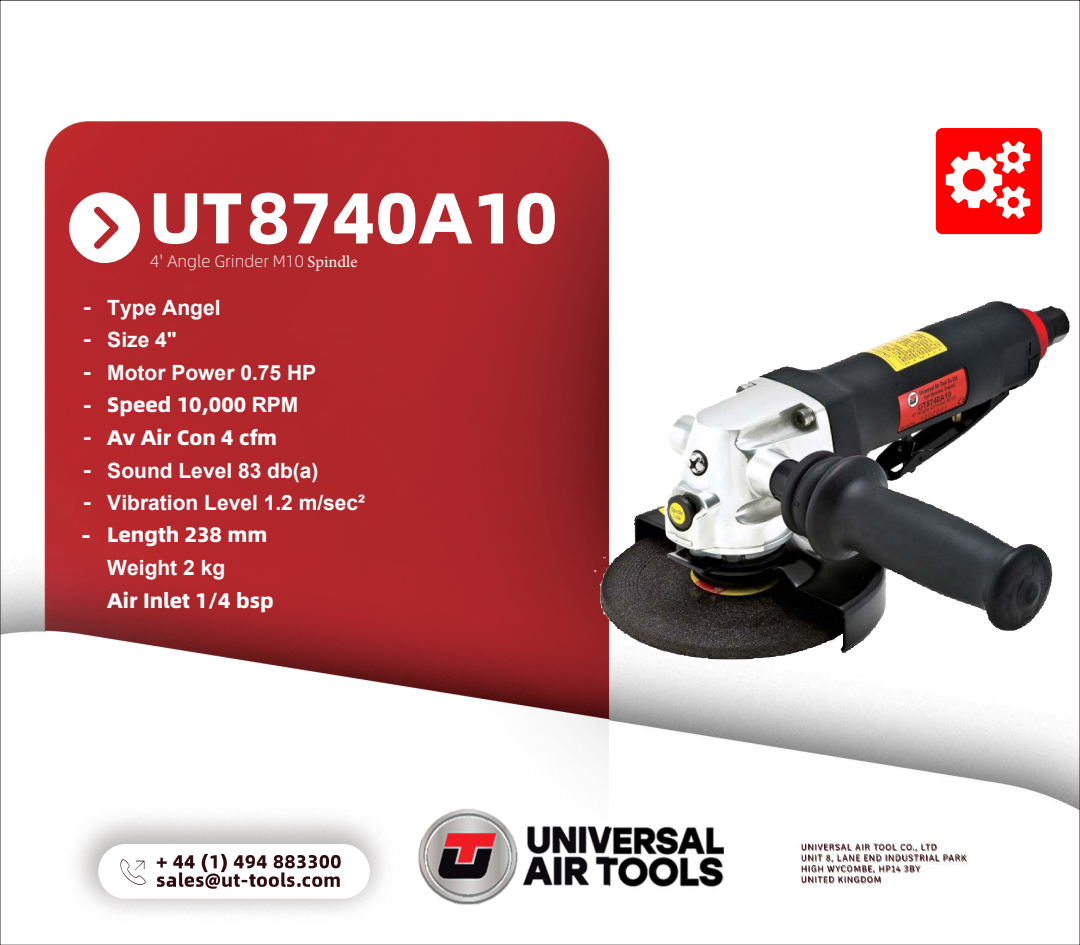
<style>
.page{position:relative;width:1080px;height:945px;background:#fff}
.page>*{position:absolute;margin:0;border:0;box-sizing:border-box;transform-origin:0 0}
.t1{font:800 72px "Alibaba Sans";color:#fff}
.t2{font:700 21px/32.5px "Arial";color:#fff}
.t3{font:800 21px/32.5px "Alibaba Sans";color:#fff;text-align:justify}
.t4{font:300 16.5px "Alibaba Sans";color:#fff}
.s1{font-family:"Minion Pro";font-weight:400}
.s2{font-family:"Arial";font-weight:700}
</style>
<div class="page">
<img style="left:2px;top:120px;width:1076px;height:768px">
<img style="left:46px;top:122px;width:563px;height:792px">
<img style="left:802px;top:844px;width:134px;height:17px">
<img style="left:98px;top:844px;width:272px;height:55px;border-radius:27px">
<img style="left:157px;top:854px;width:184px;height:18px">
<img style="left:120px;top:859px;width:26px;height:27px">
<img style="left:69px;top:192px;width:71px;height:71px">
<img style="left:933px;top:125px;width:111px;height:111px">
<img style="left:591px;top:236px;width:487px;height:488px">
<p class="t3" style="left:83px;top:293px;width:11px">- - - - - - -</p>
<p class="t3" style="left:81px;top:521px;width:11px">-</p>
<h1 class="t1" style="left:149px;top:187px;width:410px">UT8740A10</h1>
<p class="t4" style="left:150px;top:248px;width:209px">4' Angle Grinder M10 <span class="s1">Spindle</span></p>
<p class="t2" style="left:107px;top:291px;width:210px">Type Angel<br>Size 4"<br>Motor Power 0.75 HP</p>
<p class="t3" style="left:107px;top:387px;width:193px">Speed 10,000 <span class="s2">RPM<br></span>Av Air Con 4 cfm</p>
<p class="t2" style="left:107px;top:454px;width:259px">Sound Level 83 db(a)<br>Vibration Level 1.2 m/sec²</p>
<p class="t3" style="left:107px;top:518px;width:162px">Length 238 mm</p>
<p class="t2" style="left:107px;top:552px;width:119px">Weight 2 kg</p>
<p class="t3" style="left:107px;top:583px;width:168px">Air Inlet 1/4 bsp</p>
</div>
